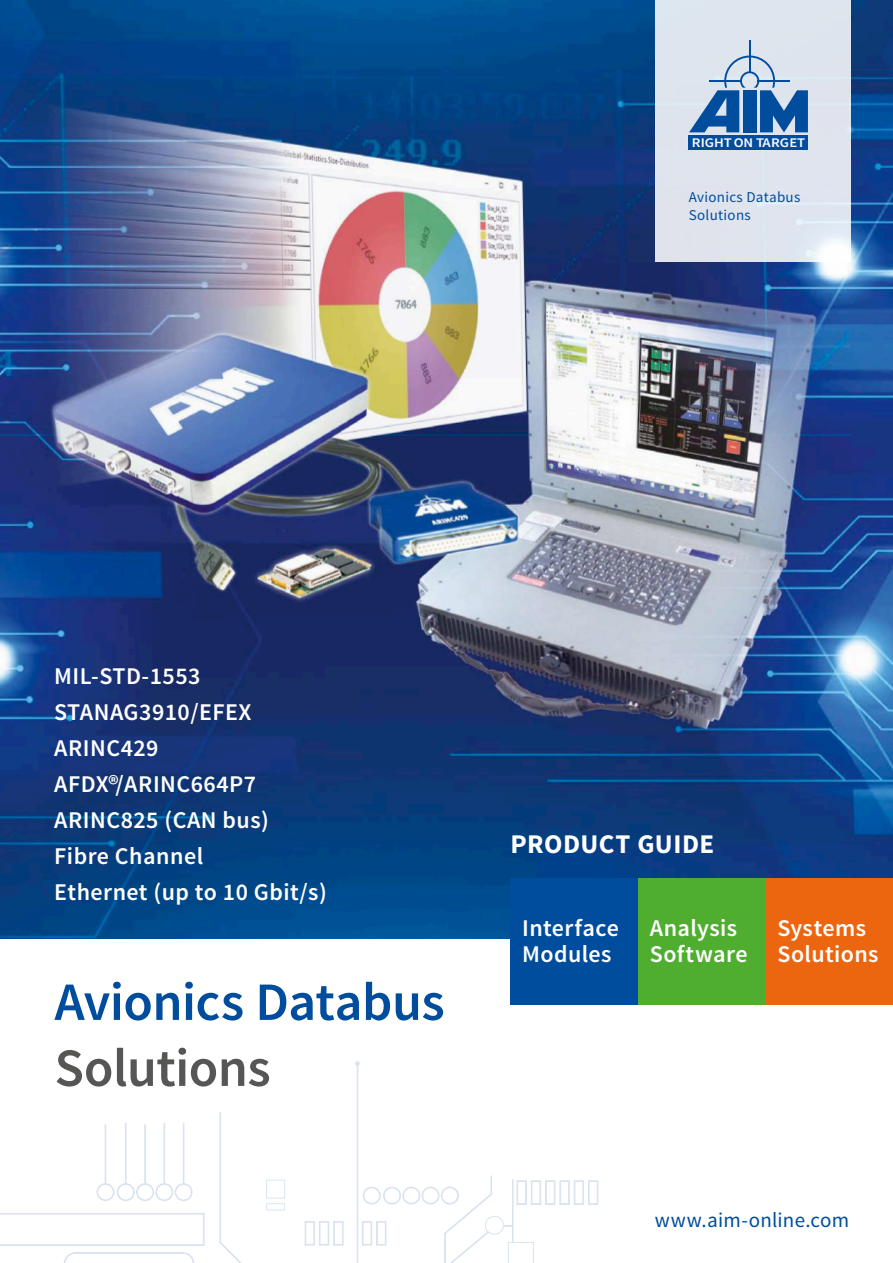
<style>
.page{position:relative;width:893px;height:1263px;background:#fff}
.page>*{position:absolute;margin:0;border:0;box-sizing:border-box;transform-origin:0 0}
.AIM_Head_Produkt{font:600 54px "Source Sans Pro";letter-spacing:-.01em;color:#004d9e}
.AIM_Head_Produkt-2{font:600 54px "Source Sans Pro";letter-spacing:-.01em;color:#565655}
.AIM_Subhead___Abstand{font:700 27px "Source Sans Pro";letter-spacing:.015em;color:#fff}
.AIM_Intro{font:600 24px/36px "Source Sans Pro";letter-spacing:.02em;color:#fff}
.AIM_Subhead___Abstand-2{font:600 24px "Source Sans Pro";letter-spacing:.015em;color:#fff}
.AIM_Subhead___Abstand-3{font:21px "Source Sans Pro";letter-spacing:.01em;color:#004d9e}
.AIM_Copy{font:15px "Source Sans Pro";letter-spacing:.02em;color:#004d9e}
.t1{font:600 13.2px "Source Sans Pro";color:#fff;scale:1.12 1}
</style>
<div class="page">
<img style="left:0;top:0;width:893px;height:939px">
<div style="left:655px;top:0;width:195px;height:261px;background:#dfe4ed"></div>
<div style="left:689px;top:136px;width:119px;height:14px;background:#004d9e"></div>
<hr style="left:749px;top:40px;width:2px;height:33px;background:#004d9e">
<svg style="left:689px;top:56px;width:119px;height:77px"></svg>
<div style="left:510px;top:878px;width:128px;height:126px;background:#004d9e"></div>
<div style="left:638px;top:878px;width:127px;height:126px;background:#4fae2f"></div>
<div style="left:765px;top:878px;width:128px;height:126px;background:#ec650f"></div>
<svg style="left:304px;top:1221px;width:40px;height:25px"></svg>
<svg style="left:0;top:1112px;width:277px;height:151px"></svg>
<div style="left:266px;top:1203px;width:19px;height:7px;background:#fff"></div>
<svg style="left:355px;top:1061px;width:244px;height:202px"></svg>
<p class="t1" style="left:692px;top:135px;width:103px">RIGHT ON TARGET</p>
<p class="AIM_Copy" style="left:689px;top:188px;width:113px">Avionics Databus</p>
<p class="AIM_Copy" style="left:689px;top:206px;width:63px">Solutions</p>
<p class="AIM_Intro" style="left:54px;top:659px;width:148px">MIL-STD-1553</p>
<p class="AIM_Intro" style="left:54px;top:695px;width:199px">STANAG3910/EFEX</p>
<p class="AIM_Intro" style="left:54px;top:731px;width:106px">ARINC429</p>
<p class="AIM_Intro" style="left:54px;top:767px;width:203px">AFDX®/ARINC664P7</p>
<p class="AIM_Intro" style="left:54px;top:803px;width:216px">ARINC825 (CAN bus)</p>
<p class="AIM_Intro" style="left:54px;top:839px;width:274px">Fibre Channel<br>Ethernet (up to 10 Gbit/s)</p>
<p class="AIM_Head_Produkt" style="left:55px;top:968px;width:392px">Avionics Databus</p>
<p class="AIM_Head_Produkt-2" style="left:55px;top:1034px;width:218px">Solutions</p>
<p class="AIM_Subhead___Abstand" style="left:511px;top:827px;width:205px">PRODUCT GUIDE</p>
<p class="AIM_Subhead___Abstand-2" style="left:522px;top:913px;width:98px">Interface</p>
<p class="AIM_Subhead___Abstand-2" style="left:522px;top:939px;width:91px">Modules</p>
<p class="AIM_Subhead___Abstand-2" style="left:650px;top:913px;width:89px">Analysis</p>
<p class="AIM_Subhead___Abstand-2" style="left:650px;top:939px;width:99px">Software</p>
<p class="AIM_Subhead___Abstand-2" style="left:777px;top:913px;width:90px">Systems</p>
<p class="AIM_Subhead___Abstand-2" style="left:777px;top:939px;width:103px">Solutions</p>
<p class="AIM_Subhead___Abstand-3" style="left:655px;top:1207px;width:196px">www.aim-online.com</p>
</div>
